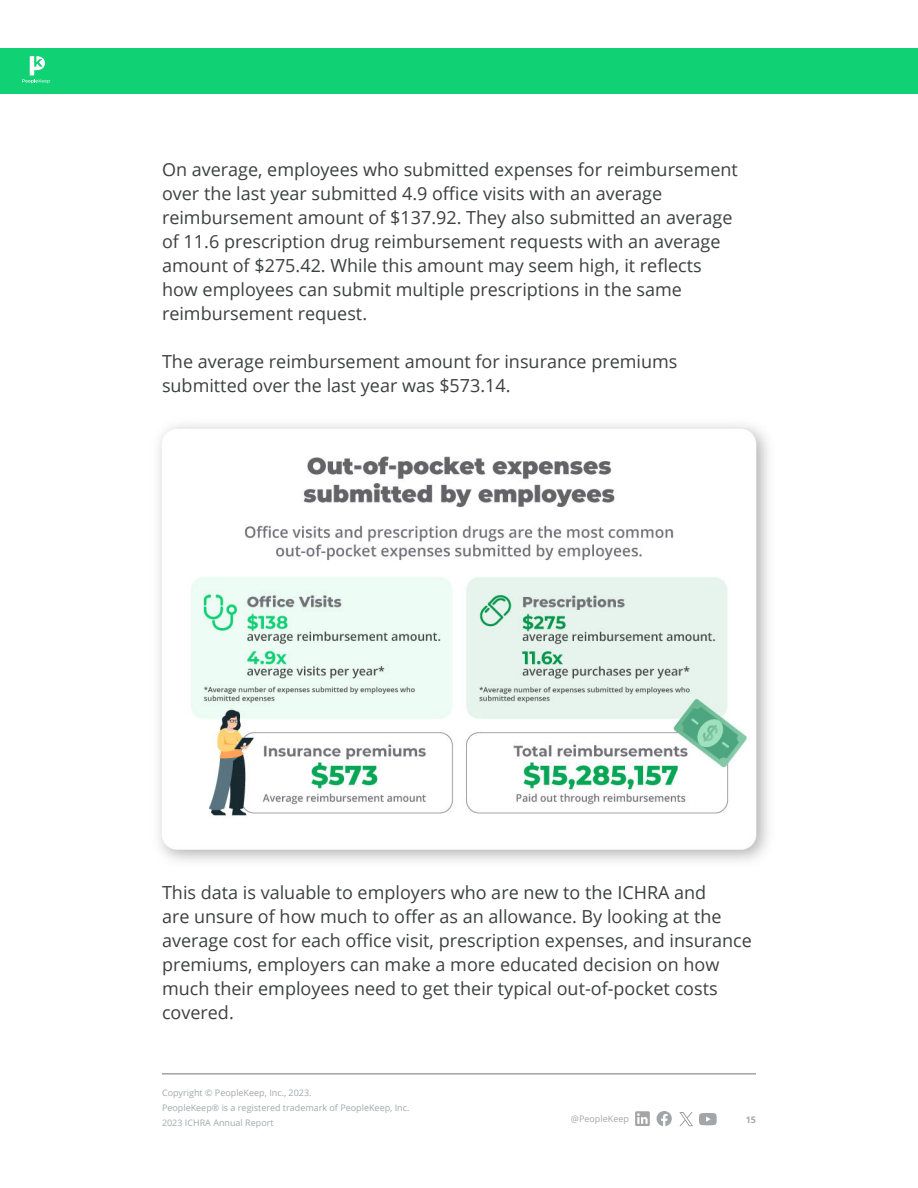
<style>
.page{position:relative;width:918px;height:1188px;background:#fff}
.page>*{position:absolute;margin:0;border:0;box-sizing:border-box;transform-origin:0 0}
.t1{font:18px/24px "Open Sans";color:#3d403e}
.t2{font:9px/15px "Open Sans";color:#a3a7aa}
.t3{font:700 9px "Open Sans";color:#a3a7aa}
</style>
<div class="page">
<hr style="left:162px;top:1073px;width:594px;height:1px;background:#a3a7aa">
<hr style="left:162px;top:1074px;width:594px;height:1px;background:#a3a7aa">
<svg style="left:635px;top:1111px;width:15px;height:15px"></svg>
<svg style="left:657px;top:1111px;width:15px;height:15px"></svg>
<div style="left:0;top:48px;width:918px;height:46px;background:#11d175"></div>
<svg style="left:22px;top:56px;width:29px;height:27px"></svg>
<svg style="left:699px;top:1113px;width:18px;height:13px"></svg>
<svg style="left:679px;top:1112px;width:14px;height:14px"></svg>
<img style="left:158px;top:424px;width:611px;height:438px">
<p class="t1" style="left:162px;top:157px;width:577px">On average, employees who submitted expenses for reimbursement over the last year submitted 4.9 office visits with an average reimbursement amount of $137.92. They also submitted an average of 11.6 prescription drug reimbursement requests with an average amount of $275.42. While this amount may seem high, it reflects how employees can submit multiple prescriptions in the same reimbursement request.</p>
<p class="t1" style="left:162px;top:349px;width:517px">The average reimbursement amount for insurance premiums submitted over the last year was $573.14.</p>
<p class="t1" style="left:162px;top:880px;width:591px">This data is valuable to employers who are new to the ICHRA and<br>are unsure of how much to offer as an allowance. By looking at the average cost for each office visit, prescription expenses, and insurance premiums, employers can make a more educated decision on how much their employees need to get their typical out-of-pocket costs covered.</p>
<p class="t2" style="left:162px;top:1085px;width:249px">Copyright © PeopleKeep, Inc., 2023.<br>PeopleKeep® is a registered trademark of PeopleKeep, Inc.<br>2023 ICHRA Annual Report</p>
<p class="t2" style="left:571px;top:1111px;width:59px">@PeopleKeep</p>
<p class="t3" style="left:746px;top:1114px;width:12px">15</p>
</div>
